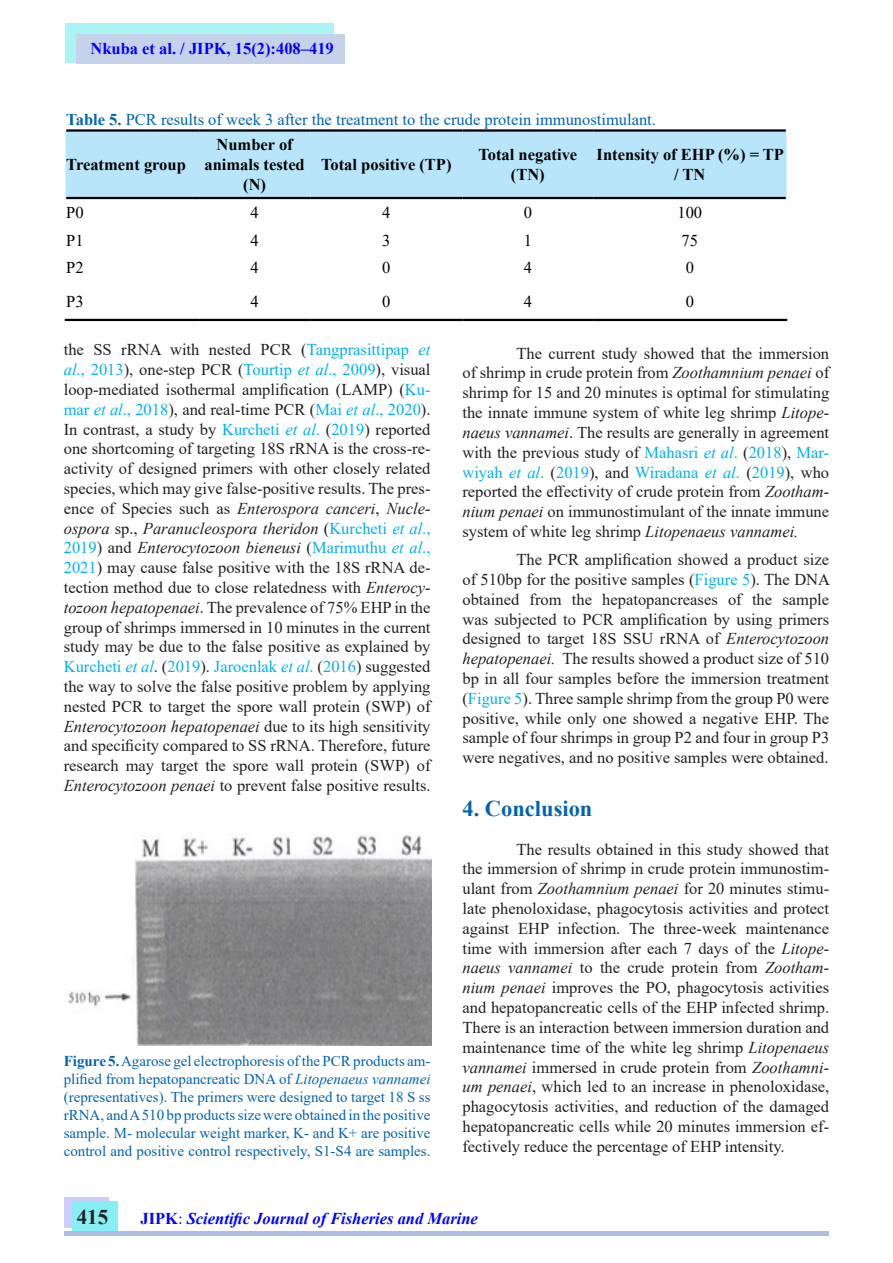
<style>
.page{position:relative;width:893px;height:1263px;background:#fff}
.page>*{position:absolute;margin:0;border:0;box-sizing:border-box;transform-origin:0 0}
.Heading_1{font:700 22.5px "Times New Roman";color:#0164b2}
.t1{font:700 21px "Times New Roman";color:#231f20}
.t2{font:16.5px/19.8px "Times New Roman";color:#231f20;text-align:justify}
.t3{font:700 16.5px/19.8px "Times New Roman";color:#000;text-align:center}
.t4{font:16.5px "Times New Roman";color:#0164b2}
.t5{font:italic 700 16.5px "Times New Roman";color:#00f}
.t6{font:700 16.5px "Times New Roman";color:#00f}
.t7{font:16.5px "Times New Roman";color:#000}
.t8{font:15px/18px "Times New Roman";color:#0164b2;text-align:justify}
.s1{font-weight:700}
.s2{color:#00b0f0}
.s3{font-style:italic;color:#00b0f0}
.s4{font-style:italic}
.s5{font-style:normal}
.s6{font-weight:400;font-style:normal}
</style>
<div class="page">
<div style="left:65px;top:23px;width:268px;height:40px;background:#aaf4f6"></div>
<div style="left:76px;top:35px;width:268px;height:29px;background:#c6d2ea"></div>
<div style="left:64px;top:1197px;width:45px;height:30px;background:#ccf"></div>
<div style="left:73px;top:1201px;width:45px;height:29px;background:#86eff1"></div>
<div style="left:64px;top:1231px;width:765px;height:5px;background:#adbee1"></div>
<img style="left:68px;top:835px;width:364px;height:211px">
<div style="left:66px;top:132px;width:720px;height:65px;background:#b9e5fa"></div>
<hr style="left:66px;top:129px;width:133px;height:3px;background:#000">
<hr style="left:199px;top:129px;width:111px;height:3px;background:#000">
<hr style="left:310px;top:129px;width:152px;height:3px;background:#000">
<hr style="left:462px;top:129px;width:131px;height:3px;background:#000">
<hr style="left:593px;top:129px;width:193px;height:3px;background:#000">
<hr style="left:66px;top:197px;width:133px;height:2px;background:#000">
<hr style="left:199px;top:197px;width:111px;height:2px;background:#000">
<hr style="left:310px;top:197px;width:152px;height:2px;background:#000">
<hr style="left:462px;top:197px;width:131px;height:2px;background:#000">
<hr style="left:593px;top:197px;width:193px;height:2px;background:#000">
<hr style="left:65px;top:319px;width:134px;height:2px;background:#000">
<hr style="left:199px;top:319px;width:111px;height:2px;background:#000">
<hr style="left:310px;top:319px;width:152px;height:2px;background:#000">
<hr style="left:462px;top:319px;width:131px;height:2px;background:#000">
<hr style="left:593px;top:319px;width:194px;height:2px;background:#000">
<p class="t6" style="left:90px;top:37px;width:245px">Nkuba et al. / JIPK, 15(2):408–419</p>
<p class="t4" style="left:66px;top:107px;width:591px"><span class="s1">Table 5.</span> PCR results of week 3 after the treatment to the crude protein immunostimulant.</p>
<p class="t3" style="left:66px;top:154px;width:121px">Treatment group</p>
<p class="t3" style="left:204px;top:134px;width:102px">Number of animals tested (N)</p>
<p class="t3" style="left:321px;top:154px;width:132px">Total positive (TP)</p>
<p class="t3" style="left:478px;top:144px;width:100px">Total negative (TN)</p>
<p class="t3" style="left:597px;top:144px;width:189px">Intensity of EHP (%) = TP / TN</p>
<p class="t7" style="left:66px;top:201px;width:19px">P0</p>
<p class="t7" style="left:250px;top:201px;width:10px">4</p>
<p class="t7" style="left:382px;top:201px;width:10px">4</p>
<p class="t7" style="left:524px;top:201px;width:10px">0</p>
<p class="t7" style="left:677px;top:201px;width:26px">100</p>
<p class="t7" style="left:66px;top:228px;width:19px">P1</p>
<p class="t7" style="left:250px;top:228px;width:10px">4</p>
<p class="t7" style="left:382px;top:228px;width:10px">3</p>
<p class="t7" style="left:524px;top:228px;width:10px">1</p>
<p class="t7" style="left:682px;top:228px;width:18px">75</p>
<p class="t7" style="left:66px;top:256px;width:19px">P2</p>
<p class="t7" style="left:250px;top:256px;width:10px">4</p>
<p class="t7" style="left:382px;top:256px;width:10px">0</p>
<p class="t7" style="left:524px;top:256px;width:10px">4</p>
<p class="t7" style="left:686px;top:256px;width:10px">0</p>
<p class="t7" style="left:66px;top:289px;width:19px">P3</p>
<p class="t7" style="left:250px;top:289px;width:10px">4</p>
<p class="t7" style="left:382px;top:289px;width:10px">0</p>
<p class="t7" style="left:524px;top:289px;width:10px">4</p>
<p class="t7" style="left:686px;top:289px;width:10px">0</p>
<p class="t2" style="left:64px;top:339px;width:368px">the SS rRNA with nested PCR (<span class="s2">Tangprasittipap</span> <span class="s3">et al</span><span class="s2">., 2013</span>), one-step PCR (<span class="s2">Tourtip</span> <span class="s3">et al</span><span class="s2">., 2009</span>), visual loop-mediated isothermal amplification (LAMP) (<span class="s2">Ku&shy;mar</span> <span class="s3">et al</span><span class="s2">., 2018</span>), and real-time PCR (<span class="s2">Mai</span> <span class="s3">et al</span><span class="s2">., 2020</span>).<br>In contrast, a study by <span class="s2">Kurcheti</span> <span class="s3">et al</span><span class="s2">.</span> (<span class="s2">2019</span>) reported one shortcoming of targeting 18S rRNA is the cross-re&shy;activity of designed primers with other closely related species, which may give false-positive results. The pres&shy;ence of Species such as <span class="s4">Enterospora canceri</span>, <span class="s4">Nucle&shy;ospora</span> sp., <span class="s4">Paranucleospora theridon</span> (<span class="s2">Kurcheti</span> <span class="s3">et al</span><span class="s2">., 2019</span>) and <span class="s4">Enterocytozoon bieneusi</span> (<span class="s2">Marimuthu</span> <span class="s3">et al</span><span class="s2">., 2021</span>) may cause false positive with the 18S rRNA de&shy;tection method due to close relatedness with <span class="s4">Enterocy&shy;tozoon hepatopenaei</span>. The prevalence of 75% EHP in the group of shrimps immersed in 10 minutes in the current study may be due to the false positive as explained by <span class="s2">Kurcheti</span> <span class="s3">et al</span>. (<span class="s2">2019</span>). <span class="s2">Jaroenlak</span> <span class="s3">et al</span><span class="s2">.</span> (<span class="s2">2016</span>) suggested the way to solve the false positive problem by applying nested PCR to target the spore wall protein (SWP) of <span class="s4">Enterocytozoon hepatopenaei</span> due to its high sensitivity and specificity compared to SS rRNA. Therefore, future research may target the spore wall protein (SWP) of <span class="s4">Enterocytozoon penaei</span> to prevent false positive results.</p>
<p class="t8" style="left:64px;top:1052px;width:368px"><span class="s1">Figure 5.</span> Agarose gel electrophoresis of the PCR products am&shy;plified from hepatopancreatic DNA of <span class="s4">Litopenaeus vannamei </span>(representatives). The primers were designed to target 18 S ss rRNA, and A 510 bp products size were obtained in the positive sample. M- molecular weight marker, K- and K+ are positive control and positive control respectively, S1-S4 are samples.</p>
<p class="t2" style="left:462px;top:343px;width:368px;text-indent:54px">The current study showed that the immersion of shrimp in crude protein from <span class="s4">Zoothamnium penaei</span> of shrimp for 15 and 20 minutes is optimal for stimulating the innate immune system of white leg shrimp <span class="s4">Litope&shy;naeus vannamei</span>. The results are generally in agreement with the previous study of <span class="s2">Mahasri</span> <span class="s3">et al</span><span class="s2">.</span> (<span class="s2">2018</span>), <span class="s2">Mar&shy;wiyah</span> <span class="s3">et al</span><span class="s2">.</span> (<span class="s2">2019</span>), and <span class="s2">Wiradana</span> <span class="s3">et al</span><span class="s2">.</span> (<span class="s2">2019</span>), who reported the effectivity of crude protein from <span class="s4">Zootham&shy;nium penaei</span> on immunostimulant of the innate immune system of white leg shrimp <span class="s4">Litopenaeus vannamei.</span></p>
<p class="t2" style="left:462px;top:549px;width:369px;text-indent:54px">The PCR amplification showed a product size of 510bp for the positive samples (<span class="s2">Figure 5</span>). The DNA obtained from the hepatopancreases of the sample was subjected to PCR amplification by using primers designed to target 18S SSU rRNA of <span class="s4">Enterocytozoon hepatopenaei.</span> The results showed a product size of 510 bp in all four samples before the immersion treatment (<span class="s2">Figure 5</span>). Three sample shrimp from the group P0 were positive, while only one showed a negative EHP. The sample of four shrimps in group P2 and four in group P3 were negatives, and no positive samples were obtained.</p>
<p class="Heading_1" style="left:462px;top:792px;width:132px">4. Conclusion</p>
<p class="t2" style="left:462px;top:839px;width:368px;text-indent:54px">The results obtained in this study showed that the immersion of shrimp in crude protein immunostim&shy;ulant from <span class="s4">Zoothamnium penaei</span> for 20 minutes stimu&shy;late phenoloxidase, phagocytosis activities and protect against EHP infection. The three-week maintenance time with immersion after each 7 days of the <span class="s4">Litope&shy;naeus vannamei</span> to the crude protein from <span class="s4">Zootham&shy;nium penaei</span> improves the PO, phagocytosis activities and hepatopancreatic cells of the EHP infected shrimp.<br>There is an interaction between immersion duration and maintenance time of the white leg shrimp <span class="s4">Litopenaeus vannamei</span> immersed in crude protein from <span class="s4">Zoothamni&shy;um penaei</span>, which led to an increase in phenoloxidase, phagocytosis activities, and reduction of the damaged hepatopancreatic cells while 20 minutes immersion ef&shy;fectively reduce the percentage of EHP intensity.</p>
<p class="t1" style="left:77px;top:1202px;width:33px">415</p>
<p class="t5" style="left:141px;top:1207px;width:339px"><span class="s5">JIPK</span><span class="s6">:</span> Scientific Journal of Fisheries and Marine</p>
</div>
